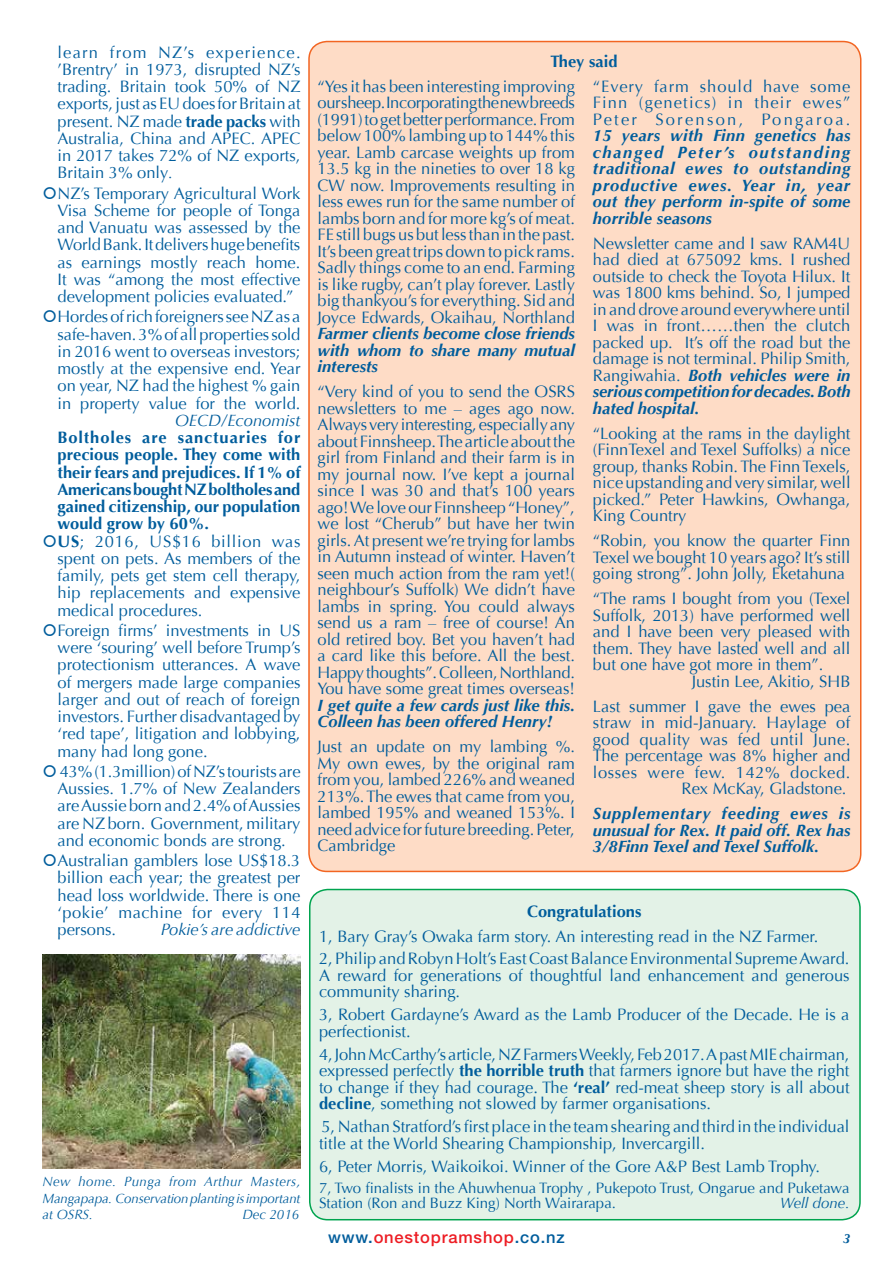
<style>
.page{position:relative;width:893px;height:1263px;background:#fff}
.page>*{position:absolute;margin:0;border:0;box-sizing:border-box;transform-origin:0 0}
.t1{font:16.5px/16.5px "Optima";color:#005d9c;text-align:justify}
.t2{font:italic 700 16.5px/16.5px "Optima";color:#005d9c;text-align:justify}
.t3{font:700 16.5px/17.2px "Optima";color:#005d9c}
.t4{font:italic 16.5px "Optima";color:#005d9c}
.t5{font:500 16.5px "Helvetica Neue LT Std";letter-spacing:.05em;color:#ed1d24}
.t6{font:15px/15px "Optima";color:#005d9c}
.t7{font:italic 15px "Optima";color:#005d9c}
.t8{font:italic 13.5px/16.5px "Optima";letter-spacing:-.01em;color:#005d9c;text-align:justify}
.t9{font:italic 700 13.5px "Optima";color:#005d9c}
.s1{font-weight:700}
.s2{font-style:italic}
.s3{font-weight:400}
.s4{font-weight:700;font-style:italic}
.s5{color:#005d9c}
</style>
<div class="page">
<div style="left:309px;top:42px;width:552px;height:829px;background:#fedcc6;border-radius:18px"></div>
<div style="left:310px;top:889px;width:550px;height:331px;background:#e3f2e7;border-radius:18px"></div>
<div style="left:309px;top:889px;width:552px;height:331px;border:2px solid #00a44f;border-radius:18px"></div>
<img style="left:43px;top:954px;width:257px;height:215px">
<p class="t1" style="left:58px;top:44px;width:245px;line-height:17.2px">learn from NZ’s experience. ’Brentry’ in 1973, disrupted NZ’s trading. Britain took 50% of NZ exports, just as EU does for Britain at present. NZ made <span class="s1">trade packs</span> with Australia, China and APEC. APEC in 2017 takes 72% of NZ exports, Britain 3% only<span class="s2">.</span></p>
<p class="t1" style="left:58px;top:185px;width:244px;line-height:17.2px">NZ’s Temporary Agricultural Work Visa Scheme for people of Tonga and Vanuatu was assessed by the World Bank. It delivers huge benefits as earnings mostly reach home.<br>It was “among the most effective development policies evaluated.”</p>
<p class="t1" style="left:58px;top:308px;width:244px;line-height:17.2px">Hordes of rich foreigners see NZ as a safe-haven. 3% of all properties sold in 2016 went to overseas investors; mostly at the expensive end. Year on year, NZ had the highest % gain in property value for the world.</p>
<p class="t4" style="left:175px;top:411px;width:127px">OECD/Economist</p>
<p class="t3" style="left:58px;top:429px;width:245px">Boltholes are sanctuaries for precious people. They come with their fears and prejudices. If 1% of<br>Americans bought NZ boltholes and gained citizenship, our population would grow by 60%.<br>US<span class="s3">; 2016, US$16 billion was spent on pets. As members of the family, pets get stem cell therapy, hip replacements and expensive medical procedures.</span></p>
<p class="t1" style="left:58px;top:622px;width:244px;line-height:17.2px">Foreign firms’ investments in US were ‘souring’ well before Trump’s protectionism utterances. A wave of mergers made large companies larger and out of reach of foreign investors. Further disadvantaged by ‘red tape’, litigation and lobbying, many had long gone.</p>
<p class="t1" style="left:58px;top:763px;width:245px;line-height:17.2px">43% (1.3million) of NZ’s tourists are Aussies. 1.7% of New Zealanders are Aussie born and 2.4% of Aussies are NZ born. Government, military and economic bonds are strong.</p>
<p class="t1" style="left:58px;top:852px;width:245px;line-height:17.2px">Australian gamblers lose US$18.3 billion each year; the greatest per head loss worldwide. There is one ‘pokie’ machine for every 114 persons.</p>
<p class="t4" style="left:161px;top:920px;width:141px">Pokie’s are addictive</p>
<p class="t8" style="left:43px;top:1174px;width:259px">New home. Punga from Arthur Masters, Mangapapa. Conservation planting is important at OSRS.</p>
<p class="t8" style="left:242px;top:1207px;width:58px">Dec 2016</p>
<p class="t3" style="left:550px;top:53px;width:69px">They said</p>
<p class="t1" style="left:317px;top:78px;width:259px">“Yes it has been interesting improving our sheep. Incorporating the new breeds (1991) to get better performance. From below 100% lambing up to 144% this year. Lamb carcase weights up from 13.5 kg in the nineties to over 18 kg CW now. Improvements resulting in less ewes run for the same number of lambs born and for more kg’s of meat.<br>FE still bugs us but less than in the past.<br>It’s been great trips down to pick rams.<br>Sadly things come to an end. Farming is like rugby, can’t play forever. Lastly big thankyou’s for everything. Sid and Joyce Edwards, Okaihau, Northland</p>
<p class="t2" style="left:317px;top:325px;width:259px">Farmer clients become close friends with whom to share many mutual interests</p>
<p class="t1" style="left:317px;top:384px;width:259px">“Very kind of you to send the OSRS newsletters to me – ages ago now.<br>Always very interesting, especially any about Finnsheep. The article about the girl from Finland and their farm is in my journal now. I’ve kept a journal since I was 30 and that’s 100 years ago! We love our Finnsheep “Honey”, we lost “Cherub” but have her twin girls. At present we’re trying for lambs in Autumn instead of winter. Haven’t seen much action from the ram yet!( neighbour’s Suffolk) We didn’t have lambs in spring. You could always send us a ram – free of course! An old retired boy. Bet you haven’t had a card like this before. All the best.<br>Happy thoughts”. Colleen, Northland.<br>You have some great times overseas!</p>
<p class="t2" style="left:317px;top:697px;width:259px">I get quite a few cards just like this.<br>Colleen has been offered Henry!</p>
<p class="t1" style="left:317px;top:739px;width:259px">Just an update on my lambing %.<br>My own ewes, by the original ram from you, lambed 226% and weaned 213%. The ewes that came from you, lambed 195% and weaned 153%. I need advice for future breeding. Peter, Cambridge</p>
<p class="t1" style="left:593px;top:78px;width:259px">“Every farm should have some Finn (genetics) in their ewes” Peter Sorenson, Pongaroa.</p>
<p class="t2" style="left:593px;top:127px;width:259px">15 years with Finn genetics has changed Peter’s outstanding traditional ewes to outstanding productive ewes. Year in, year out they perform in-spite of some horrible seasons</p>
<p class="t1" style="left:593px;top:235px;width:259px">Newsletter came and I saw RAM4U had died at 675092 kms. I rushed outside to check the Toyota Hilux. It was 1800 kms behind. So, I jumped in and drove around everywhere until I was in front……then the clutch packed up. It’s off the road but the damage is not terminal. Philip Smith, Rangiwahia. <span class="s4">Both vehicles were in serious competition for decades. Both hated hospital.</span></p>
<p class="t1" style="left:593px;top:425px;width:259px">“Looking at the rams in the daylight (FinnTexel and Texel Suffolks) a nice group, thanks Robin. The Finn Texels, nice upstanding and very similar, well picked.” Peter Hawkins, Owhanga, King Country</p>
<p class="t1" style="left:593px;top:533px;width:259px">“Robin, you know the quarter Finn Texel we bought 10 years ago? It’s still going strong”. John Jolly, Eketahuna</p>
<p class="t1" style="left:593px;top:591px;width:259px">“The rams I bought from you (Texel</p>
<p class="t1" style="left:593px;top:607px;width:259px">Suffolk, 2013) have performed well</p>
<p class="t1" style="left:593px;top:624px;width:259px">and I have been very pleased with</p>
<p class="t1" style="left:593px;top:640px;width:259px">them. They have lasted well and all</p>
<p class="t1" style="left:593px;top:657px;width:232px">but one have got more in them”.</p>
<p class="t1" style="left:692px;top:673px;width:160px">Justin Lee, Akitio, SHB</p>
<p class="t1" style="left:593px;top:698px;width:259px;text-align:right">Last summer I gave the ewes pea straw in mid-January. Haylage of good quality was fed until June.<br>The percentage was 8% higher and losses were few. 142% docked.<br>Rex McKay, Gladstone.</p>
<p class="t2" style="left:593px;top:805px;width:259px">Supplementary feeding ewes is unusual for Rex. It paid off. Rex has 3/8Finn Texel and Texel Suffolk.</p>
<p class="t3" style="left:527px;top:902px;width:116px">Congratulations</p>
<p class="t1" style="left:319px;top:925px;width:532px;line-height:23px">1, Bary Gray’s Owaka farm story. An interesting read in the NZ Farmer.<br>2, Philip and Robyn Holt’s East Coast Balance Environmental Supreme Award.</p>
<p class="t1" style="left:319px;top:967px;width:532px">A reward for generations of thoughtful land enhancement and generous community sharing.</p>
<p class="t1" style="left:319px;top:1007px;width:532px">3, Robert Gardayne’s Award as the Lamb Producer of the Decade. He is a perfectionist.</p>
<p class="t1" style="left:319px;top:1046px;width:532px">4, John McCarthy’s article, NZ Farmers Weekly, Feb 2017. A past MIE chairman, expressed perfectly <span class="s1">the horrible truth</span> that farmers ignore but have the right to change if they had courage. The <span class="s1">‘real’</span> red-meat sheep story is all about <span class="s1">decline</span>, something not slowed by farmer organisations.</p>
<p class="t1" style="left:319px;top:1118px;width:532px">5, Nathan Stratford’s first place in the team shearing and third in the individual title at the World Shearing Championship, Invercargill.</p>
<p class="t1" style="left:319px;top:1158px;width:502px">6, Peter Morris, Waikoikoi. Winner of the Gore A&amp;P Best Lamb Trophy.</p>
<p class="t6" style="left:319px;top:1180px;width:532px">7, Two finalists in the Ahuwhenua Trophy , Pukepoto Trust, Ongarue and Puketawa<br>Station (Ron and Buzz King) North Wairarapa.</p>
<p class="t7" style="left:780px;top:1194px;width:71px">Well done.</p>
<p class="t5" style="left:328px;top:1227px;width:238px"><span class="s5">www.</span>onestopramshop<span class="s5">.co.nz</span></p>
<p class="t9" style="left:843px;top:1231px;width:9px">3</p>
</div>
